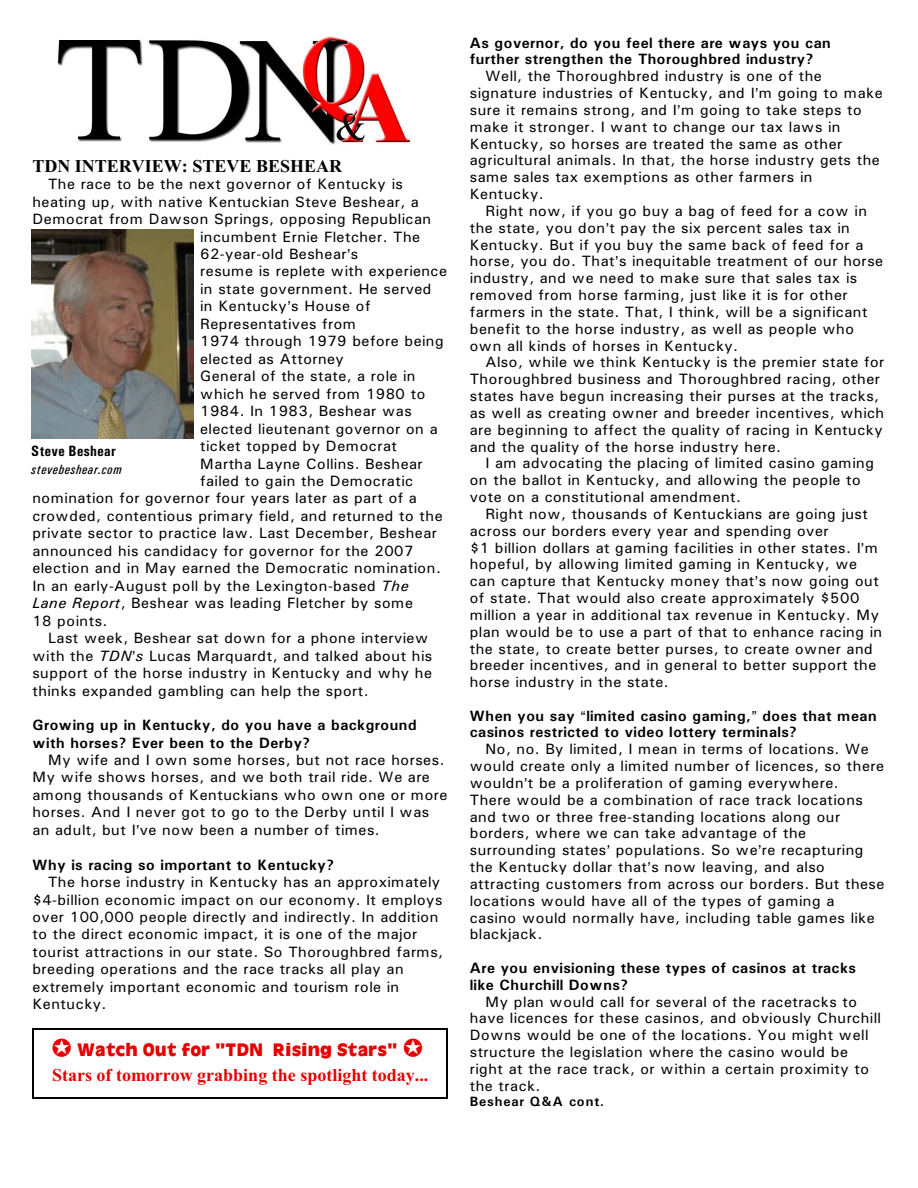
<style>
.page{position:relative;width:918px;height:1188px;background:#fff}
.page>*{position:absolute;margin:0;border:0;box-sizing:border-box;transform-origin:0 0}
.t1{font:700 18px "Times New Roman";color:#e60000}
.t2{font:900 18px "Antiquarian";letter-spacing:.005em;color:#e60000}
.t3{font:700 18px "Times New Roman";color:#000}
.t4{font:15px/16.8px "Univers";letter-spacing:.03em;color:#000}
.t5{font:700 15px/16.8px "Univers";letter-spacing:.03em;color:#000}
.t6{font:700 15px "Univers Condensed";letter-spacing:.03em;color:#000}
.t7{font:italic 13.5px "Univers Condensed";letter-spacing:.045em;color:#000}
.t8{font:700 13.5px "Univers";letter-spacing:.065em;color:#000}
.s1{font-style:italic}
</style>
<div class="page">
<img style="left:57px;top:37px;width:355px;height:108px">
<img style="left:31px;top:229px;width:162px;height:210px">
<hr style="left:32px;top:1029px;width:2px;height:70px;background:#000">
<hr style="left:447px;top:1029px;width:1px;height:70px;background:#000">
<hr style="left:32px;top:1029px;width:416px;height:1px;background:#000">
<hr style="left:32px;top:1098px;width:416px;height:1px;background:#000">
<p class="t3" style="left:32px;top:160px;width:311px">TDN INTERVIEW: STEVE BESHEAR</p>
<p class="t4" style="left:48px;top:177px;width:356px">The race to be the next governor of Kentucky is</p>
<p class="t4" style="left:32px;top:194px;width:388px">heating up, with native Kentuckian Steve Beshear, a</p>
<p class="t4" style="left:32px;top:212px;width:400px">Democrat from Dawson Springs, opposing Republican</p>
<p class="t4" style="left:200px;top:229px;width:222px">incumbent Ernie Fletcher. The</p>
<p class="t4" style="left:200px;top:247px;width:160px">62-year-old Beshear s</p>
<p class="t4" style="left:200px;top:264px;width:248px">resume is replete with experience</p>
<p class="t4" style="left:200px;top:282px;width:233px">in state government. He served</p>
<p class="t4" style="left:200px;top:299px;width:172px">in Kentucky s House of</p>
<p class="t4" style="left:200px;top:317px;width:157px">Representatives from</p>
<p class="t4" style="left:200px;top:334px;width:245px">1974 through 1979 before being</p>
<p class="t4" style="left:200px;top:352px;width:145px">elected as Attorney</p>
<p class="t4" style="left:200px;top:369px;width:217px">General of the state, a role in</p>
<p class="t4" style="left:200px;top:386px;width:227px">which he served from 1980 to</p>
<p class="t4" style="left:200px;top:404px;width:213px">1984. In 1983, Beshear was</p>
<p class="t4" style="left:200px;top:421px;width:239px">elected lieutenant governor on a</p>
<p class="t4" style="left:200px;top:439px;width:198px">ticket topped by Democrat</p>
<p class="t4" style="left:200px;top:456px;width:224px">Martha Layne Collins. Beshear</p>
<p class="t4" style="left:200px;top:474px;width:215px">failed to gain the Democratic</p>
<p class="t4" style="left:32px;top:491px;width:386px">nomination for governor four years later as part of a</p>
<p class="t4" style="left:32px;top:509px;width:412px">crowded, contentious primary field, and returned to the</p>
<p class="t4" style="left:32px;top:526px;width:406px">private sector to practice law. Last December, Beshear</p>
<p class="t4" style="left:32px;top:544px;width:383px">announced his candidacy for governor for the 2007</p>
<p class="t4" style="left:32px;top:561px;width:410px">election and in May earned the Democratic nomination.</p>
<p class="t4" style="left:32px;top:579px;width:378px">In an early-August poll by the Lexington-based <span class="s1">The</span></p>
<p class="t4" style="left:32px;top:596px;width:382px"><span class="s1">Lane Report</span>, Beshear was leading Fletcher by some</p>
<p class="t4" style="left:32px;top:613px;width:77px">18 points.</p>
<p class="t4" style="left:48px;top:631px;width:382px">Last week, Beshear sat down for a phone interview</p>
<p class="t4" style="left:32px;top:648px;width:401px">with the <span class="s1">TDN s</span> Lucas Marquardt, and talked about his</p>
<p class="t4" style="left:32px;top:666px;width:401px">support of the horse industry in Kentucky and why he</p>
<p class="t4" style="left:32px;top:683px;width:338px">thinks expanded gambling can help the sport.</p>
<p class="t5" style="left:32px;top:718px;width:386px;line-height:17.2px">Growing up in Kentucky, do you have a background with horses? Ever been to the Derby?</p>
<p class="t4" style="left:32px;top:752px;width:417px;line-height:17.4px;text-indent:16px">My wife and I own some horses, but not race horses.<br>My wife shows horses, and we both trail ride. We are among thousands of Kentuckians who own one or more horses. And I never got to go to the Derby until I was an adult, but I ve now been a number of times.</p>
<p class="t5" style="left:32px;top:857px;width:303px">Why is racing so important to Kentucky?</p>
<p class="t4" style="left:32px;top:875px;width:412px;line-height:17.4px;text-indent:16px">The horse industry in Kentucky has an approximately $4-billion economic impact on our economy. It employs over 100,000 people directly and indirectly. In addition to the direct economic impact, it is one of the major tourist attractions in our state. So Thoroughbred farms, breeding operations and the race tracks all play an extremely important economic and tourism role in Kentucky.</p>
<p class="t6" style="left:31px;top:446px;width:86px">Steve Beshear</p>
<p class="t7" style="left:31px;top:465px;width:92px">stevebeshear.com</p>
<p class="t2" style="left:77px;top:1043px;width:322px">Watch Out for “<span class="s1">TDN</span> Rising Stars”</p>
<p class="t1" style="left:52px;top:1069px;width:378px">Stars of tomorrow grabbing the spotlight today...</p>
<p class="t5" style="left:470px;top:35px;width:363px">As governor, do you feel there are ways you can further strengthen the Thoroughbred industry?</p>
<p class="t4" style="left:470px;top:69px;width:414px;text-indent:16px">Well, the Thoroughbred industry is one of the signature industries of Kentucky, and I m going to make sure it remains strong, and I m going to take steps to make it stronger. I want to change our tax laws in Kentucky, so horses are treated the same as other agricultural animals. In that, the horse industry gets the same sales tax exemptions as other farmers in Kentucky.</p>
<p class="t4" style="left:470px;top:204px;width:415px;text-indent:16px">Right now, if you go buy a bag of feed for a cow in the state, you don t pay the six percent sales tax in Kentucky. But if you buy the same back of feed for a horse, you do. That s inequitable treatment of our horse industry, and we need to make sure that sales tax is removed from horse farming, just like it is for other farmers in the state. That, I think, will be a significant benefit to the horse industry, as well as people who own all kinds of horses in Kentucky.</p>
<p class="t4" style="left:470px;top:355px;width:416px;text-indent:16px">Also, while we think Kentucky is the premier state for Thoroughbred business and Thoroughbred racing, other states have begun increasing their purses at the tracks, as well as creating owner and breeder incentives, which are beginning to affect the quality of racing in Kentucky and the quality of the horse industry here.</p>
<p class="t4" style="left:470px;top:456px;width:406px;text-indent:16px">I am advocating the placing of limited casino gaming on the ballot in Kentucky, and allowing the people to vote on a constitutional amendment.</p>
<p class="t4" style="left:470px;top:507px;width:414px;text-indent:16px">Right now, thousands of Kentuckians are going just across our borders every year and spending over<br>$1 billion dollars at gaming facilities in other states. I m hopeful, by allowing limited gaming in Kentucky, we can capture that Kentucky money that s now going out of state. That would also create approximately $500 million a year in additional tax revenue in Kentucky. My plan would be to use a part of that to enhance racing in the state, to create better purses, to create owner and breeder incentives, and in general to better support the horse industry in the state.</p>
<p class="t5" style="left:470px;top:708px;width:408px">When you say limited casino gaming, does that mean casinos restricted to video lottery terminals?</p>
<p class="t4" style="left:470px;top:742px;width:416px;text-indent:16px">No, no. By limited, I mean in terms of locations. We would create only a limited number of licences, so there wouldn t be a proliferation of gaming everywhere.<br>There would be a combination of race track locations and two or three free-standing locations along our borders, where we can take advantage of the surrounding states populations. So we re recapturing the Kentucky dollar that s now leaving, and also attracting customers from across our borders. But these locations would have all of the types of gaming a casino would normally have, including table games like blackjack.</p>
<p class="t5" style="left:470px;top:961px;width:388px">Are you envisioning these types of casinos at tracks like Churchill Downs?</p>
<p class="t4" style="left:470px;top:994px;width:413px;text-indent:16px">My plan would call for several of the racetracks to have licences for these casinos, and obviously Churchill Downs would be one of the locations. You might well structure the legislation where the casino would be right at the race track, or within a certain proximity to the track.</p>
<p class="t8" style="left:470px;top:1097px;width:136px">Beshear Q&amp;A cont.</p>
</div>
